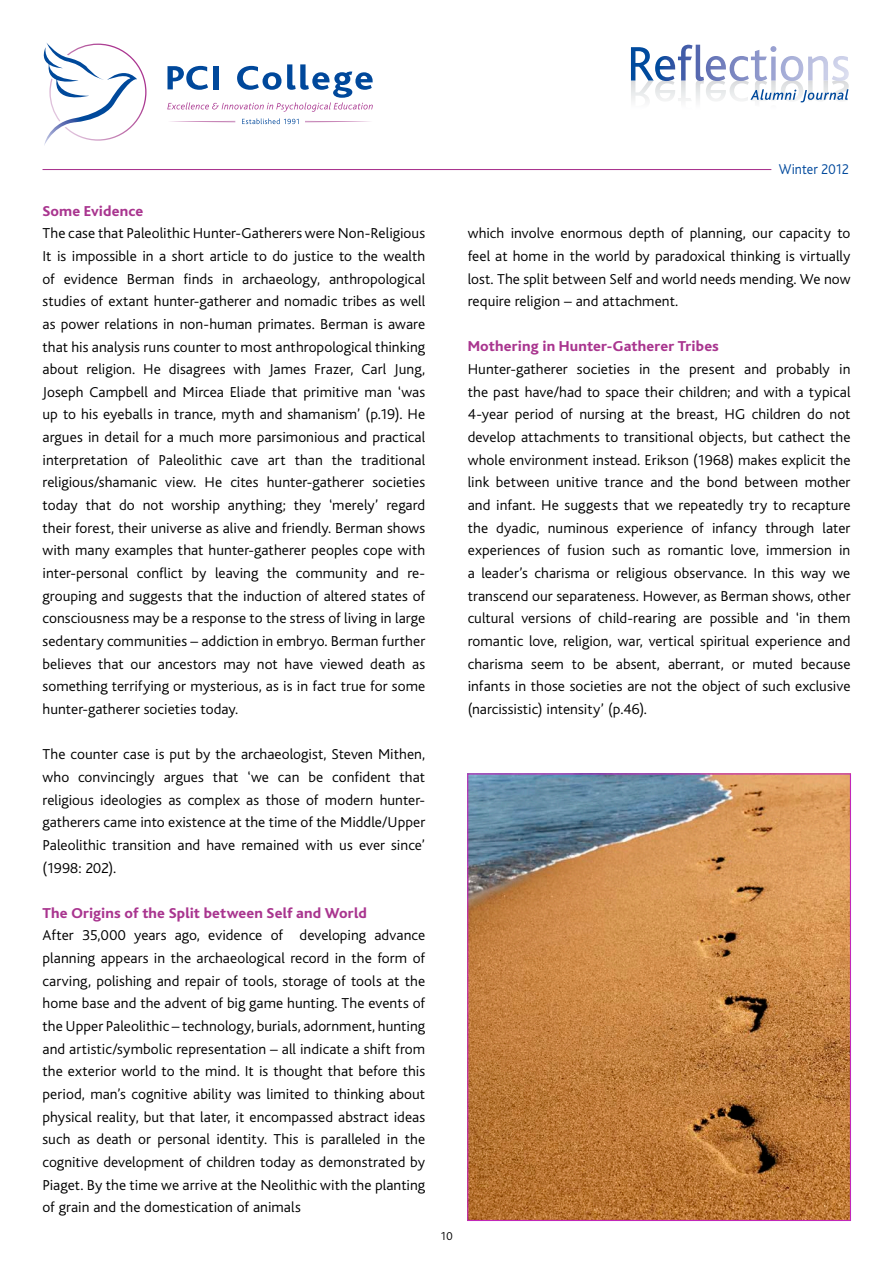
<style>
.page{position:relative;width:893px;height:1263px;background:#fff}
.page>*{position:absolute;margin:0;border:0;box-sizing:border-box;transform-origin:0 0}
.t1{font:300 15px/22.6px "Bliss";letter-spacing:.005em;color:#000;text-align:justify}
.t2{font:800 15px "Bliss";letter-spacing:.01em;color:#a9358f}
.t3{font:300 14.7px "Bliss";color:#00499c;scale:.95 1}
.t4{font:300 12px "Bliss";color:#000}
</style>
<div class="page">
<hr style="left:43px;top:169px;width:728px;height:1px;background:#a9358f">
<svg style="left:631px;top:45px;width:218px;height:58px"></svg>
<svg style="left:43px;top:43px;width:103px;height:102px"></svg>
<svg style="left:242px;top:118px;width:57px;height:6px"></svg>
<svg style="left:170px;top:121px;width:65px;height:1px"></svg>
<svg style="left:305px;top:121px;width:65px;height:1px"></svg>
<svg style="left:167px;top:64px;width:206px;height:48px"></svg>
<img style="left:469px;top:775px;width:380px;height:444px">
<p class="t2" style="left:43px;top:203px;width:102px">Some Evidence</p>
<p class="t1" style="left:43px;top:222px;width:384px">The case that Paleolithic Hunter-Gatherers were Non-Religious It is impossible in a short article to do justice to the wealth of evidence Berman finds in archaeology, anthropological studies of extant hunter-gatherer and nomadic tribes as well as power relations in non-human primates. Berman is aware that his analysis runs counter to most anthropological thinking about religion. He disagrees with James Frazer, Carl Jung, Joseph Campbell and Mircea Eliade that primitive man ‘was up to his eyeballs in trance, myth and shamanism’ (p.19). He argues in detail for a much more parsimonious and practical interpretation of Paleolithic cave art than the traditional religious/shamanic view. He cites hunter-gatherer societies today that do not worship anything; they ‘merely’ regard their forest, their universe as alive and friendly. Berman shows with many examples that hunter-gatherer peoples cope with inter-personal conflict by leaving the community and re&shy;grouping and suggests that the induction of altered states of consciousness may be a response to the stress of living in large sedentary communities – addiction in embryo. Berman further believes that our ancestors may not have viewed death as something terrifying or mysterious, as is in fact true for some hunter-gatherer societies today.</p>
<p class="t1" style="left:43px;top:743px;width:384px">The counter case is put by the archaeologist, Steven Mithen, who convincingly argues that ‘we can be confident that religious ideologies as complex as those of modern hunter&shy;gatherers came into existence at the time of the Middle/Upper Paleolithic transition and have remained with us ever since’ (1998: 202).</p>
<p class="t2" style="left:43px;top:905px;width:326px">The Origins of the Split between Self and World</p>
<p class="t1" style="left:43px;top:924px;width:384px">After 35,000 years ago, evidence of developing advance planning appears in the archaeological record in the form of carving, polishing and repair of tools, storage of tools at the home base and the advent of big game hunting. The events of the Upper Paleolithic – technology, burials, adornment, hunting and artistic/symbolic representation – all indicate a shift from the exterior world to the mind. It is thought that before this period, man’s cognitive ability was limited to thinking about physical reality, but that later, it encompassed abstract ideas such as death or personal identity. This is paralleled in the cognitive development of children today as demonstrated by Piaget. By the time we arrive at the Neolithic with the planting of grain and the domestication of animals</p>
<p class="t3" style="left:779px;top:161px;width:76px">Winter 2012</p>
<p class="t1" style="left:468px;top:222px;width:384px">which involve enormous depth of planning, our capacity to feel at home in the world by paradoxical thinking is virtually lost. The split between Self and world needs mending. We now require religion – and attachment.</p>
<p class="t2" style="left:468px;top:339px;width:253px">Mothering in Hunter-Gatherer Tribes</p>
<p class="t1" style="left:468px;top:358px;width:384px">Hunter-gatherer societies in the present and probably in the past have/had to space their children; and with a typical 4-year period of nursing at the breast, HG children do not develop attachments to transitional objects, but cathect the whole environment instead. Erikson (1968) makes explicit the link between unitive trance and the bond between mother and infant. He suggests that we repeatedly try to recapture the dyadic, numinous experience of infancy through later experiences of fusion such as romantic love, immersion in a leader’s charisma or religious observance. In this way we transcend our separateness. However, as Berman shows, other cultural versions of child-rearing are possible and ‘in them romantic love, religion, war, vertical spiritual experience and charisma seem to be absent, aberrant, or muted because infants in those societies are not the object of such exclusive (narcissistic) intensity’ (p.46).</p>
<p class="t4" style="left:440px;top:1230px;width:14px">10</p>
</div>
